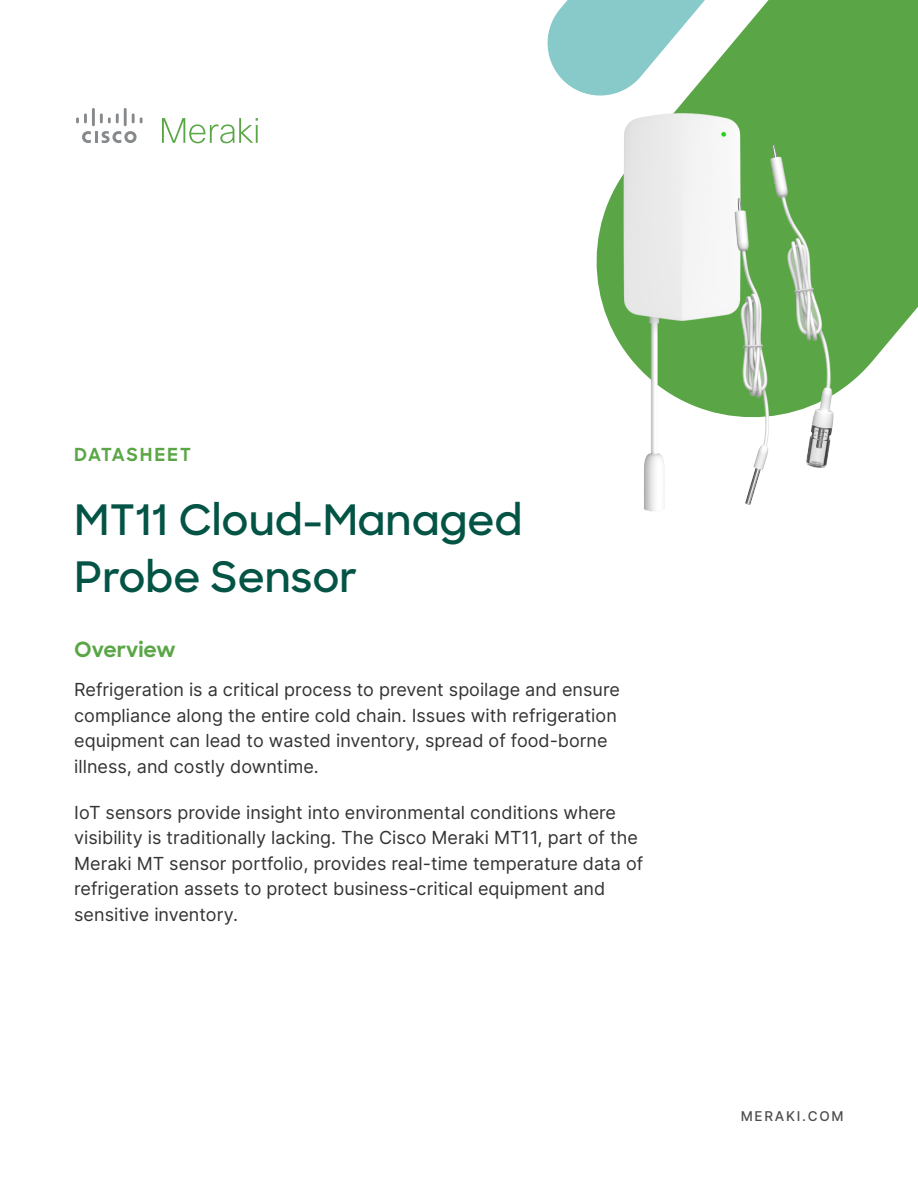
<style>
.page{position:relative;width:918px;height:1188px;background:#fff}
.page>*{position:absolute;margin:0;border:0;box-sizing:border-box;transform-origin:0 0}
.t1{font:600 42px/57px "Sharp Sans";color:#035445}
.t2{font:700 21px "Sharp Sans";color:#5aa646}
.t3{font:18px/25.5px "Inter";color:#333}
.t4{font:700 18px "Sharp Sans";letter-spacing:.095em;color:#5aa646}
.t5{font:500 13.5px "Inter";letter-spacing:.13em;color:#4d4d4d}
</style>
<div class="page">
<svg style="left:82px;top:131px;width:55px;height:12px"></svg>
<svg style="left:76px;top:113px;width:11px;height:10px"></svg>
<hr style="left:92px;top:108px;width:3px;height:18px;background:#878a8c">
<svg style="left:100px;top:113px;width:19px;height:10px"></svg>
<hr style="left:124px;top:108px;width:3px;height:18px;background:#878a8c">
<svg style="left:132px;top:113px;width:11px;height:10px"></svg>
<svg style="left:162px;top:118px;width:96px;height:25px"></svg>
<div style="left:758px;top:0;width:160px;height:327px;background:#5aa646"></div>
<svg style="left:547px;top:0;width:247px;height:102px"></svg>
<img style="left:547px;top:50px;width:211px;height:462px">
<img style="left:710px;top:121px;width:191px;height:391px">
<p class="t4" style="left:74px;top:441px;width:119px">DATASHEET</p>
<h1 class="t1" style="left:74px;top:489px;width:450px">MT11 Cloud-Managed<br>Probe Sensor</h1>
<p class="t2" style="left:74px;top:634px;width:103px">Overview</p>
<p class="t3" style="left:74px;top:677px;width:547px">Refrigeration is a critical process to prevent spoilage and ensure compliance along the entire cold chain. Issues with refrigeration equipment can lead to wasted inventory, spread of food-borne illness, and costly downtime.</p>
<p class="t3" style="left:74px;top:799px;width:571px">IoT sensors provide insight into environmental conditions where visibility is traditionally lacking. The Cisco Meraki MT11, part of the Meraki MT sensor portfolio, provides real-time temperature data of refrigeration assets to protect business-critical equipment and sensitive inventory.</p>
<p class="t5" style="left:741px;top:1106px;width:105px">MERAKI.COM</p>
</div>
